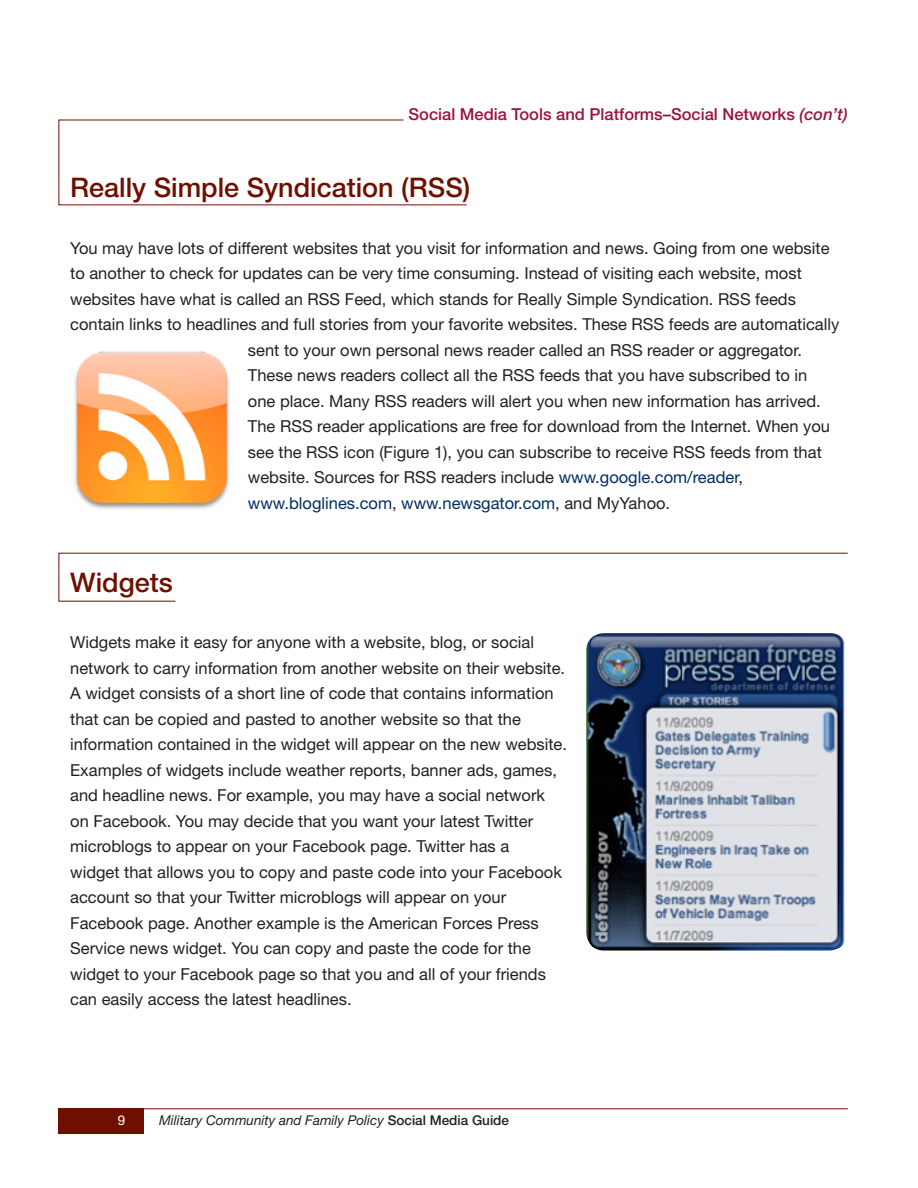
<style>
.page{position:relative;width:918px;height:1188px;background:#fff}
.page>*{position:absolute;margin:0;border:0;box-sizing:border-box;transform-origin:0 0}
.section_subheads{font:500 27px "Helvetica Neue LT Std";color:#6f0f00}
.t1{font:16.5px/25.5px "Helvetica Neue LT Std";color:#231f20}
.section_continue{font:500 16.5px "Helvetica Neue LT Std";color:#9e1142}
.t2{font:16.5px "Helvetica Neue LT Std";color:#002c62}
.t3{font:italic 13.5px "Helvetica Neue LT Std";color:#231f20}
.t4{font:13.5px "Helvetica Neue LT Std";color:#fff}
.s1{font-style:italic}
.s2{color:#002c62}
.s3{color:#231f20}
.s4{font-weight:500;font-style:normal}
</style>
<div class="page">
<div style="left:58px;top:1108px;width:86px;height:26px;background:#6f0f00"></div>
<hr style="left:140px;top:1108px;width:708px;height:1px;background:#6f0f00">
<svg style="left:58px;top:552px;width:790px;height:50px"></svg>
<svg style="left:58px;top:119px;width:409px;height:87px"></svg>
<img style="left:74px;top:351px;width:156px;height:158px">
<img style="left:586px;top:633px;width:259px;height:318px">
<p class="section_continue" style="left:409px;top:104px;width:441px">Social Media Tools and Platforms–Social Networks <span class="s1">(con’t)</span></p>
<p class="section_subheads" style="left:70px;top:172px;width:402px">Really Simple Syndication (RSS)</p>
<p class="t1" style="left:70px;top:235px;width:761px">You may have lots of different websites that you visit for information and news. Going from one website</p>
<p class="t1" style="left:70px;top:260px;width:733px">to another to check for updates can be very time consuming. Instead of visiting each website, most</p>
<p class="t1" style="left:70px;top:286px;width:727px">websites have what is called an RSS Feed, which stands for Really Simple Syndication. RSS feeds</p>
<p class="t1" style="left:70px;top:311px;width:771px">contain links to headlines and full stories from your favorite websites. These RSS feeds are automatically</p>
<p class="t1" style="left:248px;top:337px;width:556px">sent to your own personal news reader called an RSS reader or aggregator.</p>
<p class="t1" style="left:248px;top:362px;width:561px">These news readers collect all the RSS feeds that you have subscribed to in</p>
<p class="t1" style="left:248px;top:388px;width:574px">one place. Many RSS readers will alert you when new information has arrived.</p>
<p class="t1" style="left:248px;top:413px;width:584px">The RSS reader applications are free for download from the Internet. When you</p>
<p class="t1" style="left:248px;top:439px;width:575px">see the RSS icon (Figure 1), you can subscribe to receive RSS feeds from that</p>
<p class="t1" style="left:248px;top:464px;width:496px">website. Sources for RSS readers include <span class="s2">www.google.com/reader</span>,</p>
<p class="t2" style="left:248px;top:493px;width:424px">www.bloglines.com<span class="s3">,</span> www.newsgator.com<span class="s3">, and MyYahoo.</span></p>
<p class="section_subheads" style="left:70px;top:566px;width:104px">Widgets</p>
<p class="t1" style="left:70px;top:630px;width:498px">Widgets make it easy for anyone with a website, blog, or social network to carry information from another website on their website.<br>A widget consists of a short line of code that contains information that can be copied and pasted to another website so that the information contained in the widget will appear on the new website.<br>Examples of widgets include weather reports, banner ads, games, and headline news. For example, you may have a social network on Facebook. You may decide that you want your latest Twitter microblogs to appear on your Facebook page. Twitter has a<br>widget that allows you to copy and paste code into your Facebook account so that your Twitter microblogs will appear on your Facebook page. Another example is the American Forces Press Service news widget. You can copy and paste the code for the widget to your Facebook page so that you and all of your friends can easily access the latest headlines.</p>
<p class="t4" style="left:118px;top:1112px;width:9px">9</p>
<p class="t3" style="left:159px;top:1112px;width:352px">Military Community and Family Policy <span class="s4">Social Media Guide</span></p>
</div>
